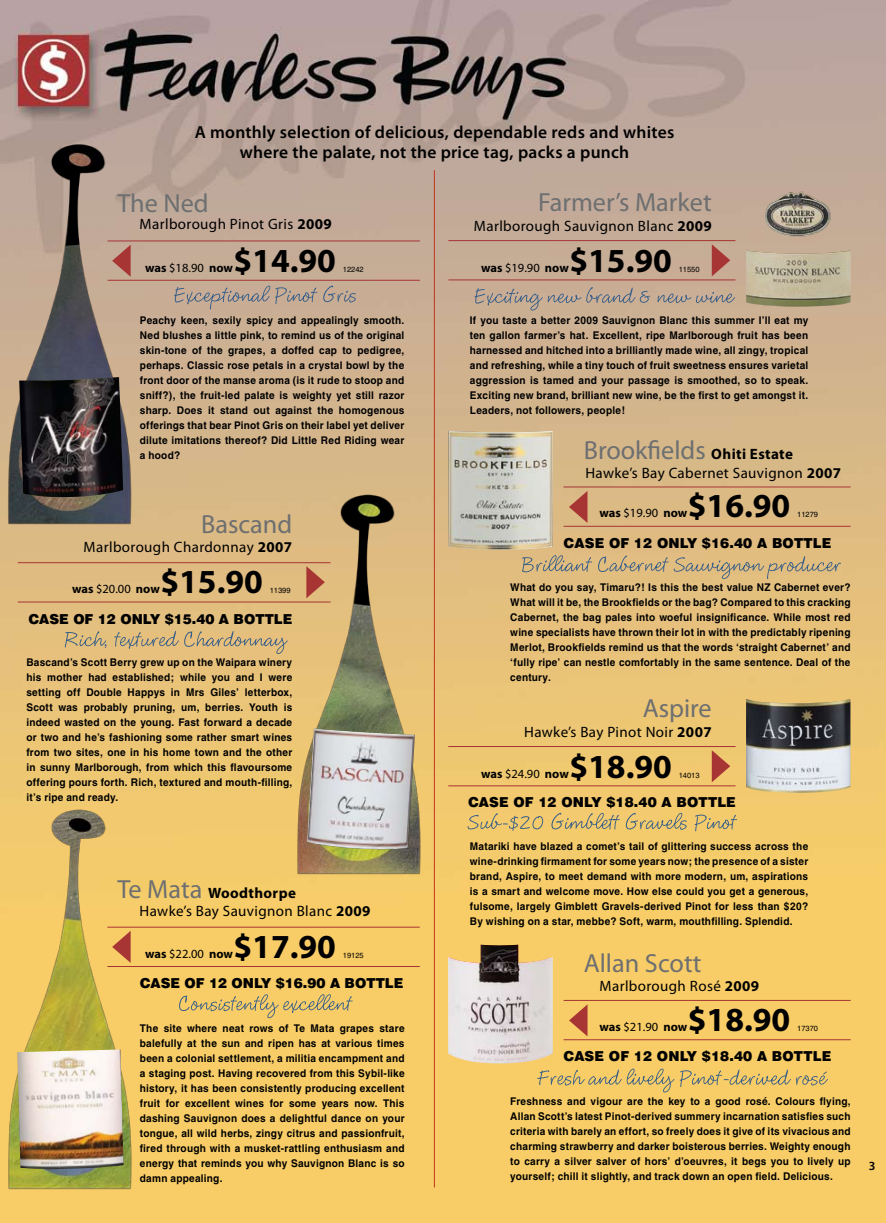
<style>
.page{position:relative;width:886px;height:1223px;background:#fff}
.page>*{position:absolute;margin:0;border:0;box-sizing:border-box;transform-origin:0 0}
.t1{font:700 33.75px "Myriad Pro";color:#000}
.t2{font:26.25px "Myriad Pro";color:#6d6f71}
.t3{font:600 17.5px/20px "Myriad Pro";letter-spacing:.015em;color:#000;text-align:center}
.t4{font:15px/17.9px "Myriad Pro";letter-spacing:.025em;color:#000}
.t5{font:900 13.75px "Swiss 721 BT";letter-spacing:.01em;color:#000}
.t6{font:700 12.5px "Myriad Pro";letter-spacing:-.005em;color:#000}
.t7{font:600 12.5px "Myriad Pro";color:#000}
.t8{font:700 10.62px/15px "Helvetica";letter-spacing:.02em;color:#000;text-align:justify;scale:.95 1}
.t9{font:7.5px "Helvetica";color:#000}
.s1{font-weight:700}
.s2{font-weight:400}
.s3{font-size:26.25px;color:#6d6f71}
.s4{font-weight:700;font-size:15px;color:#000}
</style>
<div class="page">
<img style="left:0;top:0;width:886px;height:1222px">
<img style="left:448px;top:944px;width:105px;height:119px">
<img style="left:448px;top:431px;width:105px;height:119px">
<svg style="left:475px;top:287px;width:260px;height:23px;background:#b9a592"></svg>
<img style="left:2px;top:802px;width:134px;height:392px">
<img style="left:291px;top:487px;width:134px;height:392px">
<img style="left:746px;top:192px;width:104px;height:115px">
<svg style="left:65px;top:631px;width:223px;height:23px;background:#d0b37d"></svg>
<img style="left:3px;top:137px;width:134px;height:392px">
<svg style="left:174px;top:285px;width:182px;height:24px;background:#b6a293"></svg>
<svg style="left:179px;top:994px;width:174px;height:24px;background:#dfbe6b"></svg>
<hr style="left:434px;top:170px;width:1px;height:1017px;background:#c2341b">
<svg style="left:712px;top:244px;width:18px;height:32px"></svg>
<hr style="left:448px;top:279px;width:287px;height:1px;background:#a73534">
<hr style="left:448px;top:240px;width:287px;height:1px;background:#a73534">
<svg style="left:569px;top:491px;width:18px;height:32px"></svg>
<hr style="left:563px;top:526px;width:287px;height:1px;background:#a73534">
<hr style="left:563px;top:486px;width:287px;height:1px;background:#a73534">
<svg style="left:569px;top:1004px;width:18px;height:32px"></svg>
<hr style="left:563px;top:1039px;width:288px;height:1px;background:#a73534">
<hr style="left:563px;top:1000px;width:288px;height:1px;background:#a73534">
<svg style="left:712px;top:750px;width:18px;height:32px"></svg>
<hr style="left:448px;top:785px;width:287px;height:1px;background:#a73534">
<hr style="left:448px;top:746px;width:287px;height:1px;background:#a73534">
<svg style="left:112px;top:930px;width:19px;height:32px"></svg>
<svg style="left:306px;top:566px;width:19px;height:32px"></svg>
<hr style="left:107px;top:966px;width:313px;height:1px;background:#a73534">
<hr style="left:107px;top:926px;width:313px;height:1px;background:#a73534">
<hr style="left:18px;top:601px;width:312px;height:1px;background:#a73534">
<hr style="left:18px;top:562px;width:312px;height:1px;background:#a73534">
<hr style="left:108px;top:280px;width:312px;height:1px;background:#a73534">
<hr style="left:108px;top:240px;width:312px;height:1px;background:#a73534">
<svg style="left:112px;top:245px;width:19px;height:32px"></svg>
<img style="left:19px;top:377px;width:104px;height:120px">
<svg style="left:522px;top:555px;width:319px;height:24px;background:#cdb280"></svg>
<svg style="left:468px;top:813px;width:269px;height:18px;background:#d6ba71"></svg>
<svg style="left:537px;top:1068px;width:291px;height:24px;background:#e2c06a"></svg>
<img style="left:17px;top:1049px;width:106px;height:120px">
<img style="left:307px;top:728px;width:108px;height:121px">
<img style="left:746px;top:699px;width:104px;height:93px">
<h3 class="t3" style="left:195px;top:122px;width:481px">A monthly selection of delicious, dependable reds and whites where the palate, not the price tag, packs a punch</h3>
<h2 class="t2" style="left:117px;top:186px;width:93px">The Ned</h2>
<h3 class="t4" style="left:140px;top:215px;width:194px">Marlborough Pinot Gris <span class="s1">2009</span></h3>
<h1 class="t1" style="left:234px;top:238px;width:104px">$14.90</h1>
<p class="t6" style="left:145px;top:259px;width:89px">was <span class="s2">$18.90</span> now</p>
<p class="t9" style="left:343px;top:265px;width:22px">12242</p>
<p class="t8" style="left:140px;top:312px;width:280px">Peachy keen, sexily spicy and appealingly smooth.<br>Ned blushes a little pink, to remind us of the original skin-tone of the grapes, a doffed cap to pedigree, perhaps. Classic rose petals in a crystal bowl by the front door of the manse aroma (is it rude to stoop and sniff?), the fruit-led palate is weighty yet still razor sharp. Does it stand out against the homogenous offerings that bear Pinot Gris on their label yet deliver dilute imitations thereof? Did Little Red Riding wear a hood?</p>
<h2 class="t2" style="left:201px;top:508px;width:93px">Bascand</h2>
<h3 class="t4" style="left:84px;top:538px;width:210px">Marlborough Chardonnay <span class="s1">2007</span></h3>
<h1 class="t1" style="left:160px;top:560px;width:104px">$15.90</h1>
<p class="t6" style="left:72px;top:581px;width:89px">was <span class="s2">$20.00</span> now</p>
<p class="t9" style="left:270px;top:586px;width:22px">11399</p>
<p class="t5" style="left:29px;top:611px;width:11px">CASE</p>
<p class="t5" style="left:73px;top:611px;width:219px">OF 12 ONLY $15.40 A BOTTLE</p>
<p class="t8" style="left:26px;top:654px;width:281px">Bascand’s Scott Berry grew up on the Waipara winery his mother had established; while you and I were setting off Double Happys in Mrs Giles’ letterbox, Scott was probably pruning, um, berries. Youth is indeed wasted on the young. Fast forward a decade or two and he’s fashioning some rather smart wines from two sites, one in his home town and the other in sunny Marlborough, from which this flavoursome offering pours forth. Rich, textured and mouth-filling, it’s ripe and ready.</p>
<h3 class="t4" style="left:140px;top:883px;width:232px;text-indent:-22px"><span class="s3">Te Mata</span> <span class="s1">Woodthorpe<br></span>Hawke’s Bay Sauvignon Blanc <span class="s1">2009</span></h3>
<h1 class="t1" style="left:234px;top:924px;width:104px">$17.90</h1>
<p class="t6" style="left:145px;top:945px;width:89px">was <span class="s2">$22.00</span> now</p>
<p class="t9" style="left:343px;top:951px;width:22px">19125</p>
<p class="t5" style="left:140px;top:974px;width:11px">CASE</p>
<p class="t5" style="left:185px;top:974px;width:219px">OF 12 ONLY $16.90 A BOTTLE</p>
<p class="t8" style="left:140px;top:1020px;width:280px">The site where neat rows of Te Mata grapes stare balefully at the sun and ripen has at various times been a colonial settlement, a militia encampment and a staging post. Having recovered from this Sybil-like history, it has been consistently producing excellent fruit for excellent wines for some years now. This dashing Sauvignon does a delightful dance on your tongue, all wild herbs, zingy citrus and passionfruit, fired through with a musket-rattling enthusiasm and energy that reminds you why Sauvignon Blanc is so damn appealing.</p>
<h2 class="t2" style="left:538px;top:186px;width:175px">Farmer’s Market</h2>
<h3 class="t4" style="left:474px;top:216px;width:239px">Marlborough Sauvignon Blanc <span class="s1">2009</span></h3>
<h1 class="t1" style="left:569px;top:239px;width:104px">$15.90</h1>
<p class="t6" style="left:481px;top:260px;width:89px">was <span class="s2">$19.90</span> now</p>
<p class="t9" style="left:679px;top:265px;width:22px">11550</p>
<p class="t8" style="left:470px;top:313px;width:358px">If you taste a better 2009 Sauvignon Blanc this summer I’ll eat my ten gallon farmer’s hat. Excellent, ripe Marlborough fruit has been harnessed and hitched into a brilliantly made wine, all zingy, tropical and refreshing, while a tiny touch of fruit sweetness ensures varietal aggression is tamed and your passage is smoothed, so to speak.<br>Exciting new brand, brilliant new wine, be the first to get amongst it.<br>Leaders, not followers, people!</p>
<h2 class="t2" style="left:584px;top:433px;width:211px">Brookfields <span class="s4">Ohiti Estate</span></h2>
<h3 class="t4" style="left:585px;top:463px;width:257px">Hawke’s Bay Cabernet Sauvignon <span class="s1">2007</span></h3>
<h1 class="t1" style="left:688px;top:484px;width:104px">$16.90</h1>
<p class="t6" style="left:599px;top:505px;width:89px">was <span class="s2">$19.90</span> now</p>
<p class="t9" style="left:797px;top:510px;width:22px">11279</p>
<p class="t5" style="left:563px;top:535px;width:11px">CASE</p>
<p class="t5" style="left:609px;top:535px;width:222px">OF 12 ONLY $16.40 A BOTTLE</p>
<p class="t8" style="left:510px;top:580px;width:360px">What do you say, Timaru?! Is this the best value NZ Cabernet ever?<br>What will it be, the Brookfields or the bag? Compared to this cracking Cabernet, the bag pales into woeful insignificance. While most red wine specialists have thrown their lot in with the predictably ripening Merlot, Brookfields remind us that the words ‘straight Cabernet’ and ‘fully ripe’ can nestle comfortably in the same sentence. Deal of the century.</p>
<h2 class="t2" style="left:643px;top:692px;width:70px">Aspire</h2>
<h3 class="t4" style="left:524px;top:722px;width:189px">Hawke’s Bay Pinot Noir <span class="s1">2007</span></h3>
<h1 class="t1" style="left:569px;top:744px;width:104px">$18.90</h1>
<p class="t6" style="left:481px;top:765px;width:89px">was <span class="s2">$24.90</span> now</p>
<p class="t9" style="left:679px;top:771px;width:22px">14013</p>
<p class="t5" style="left:468px;top:794px;width:11px">CASE</p>
<p class="t5" style="left:513px;top:794px;width:222px">OF 12 ONLY $18.40 A BOTTLE</p>
<p class="t8" style="left:470px;top:839px;width:358px">Matariki have blazed a comet’s tail of glittering success across the wine-drinking firmament for some years now; the presence of a sister brand, Aspire, to meet demand with more modern, um, aspirations is a smart and welcome move. How else could you get a generous, fulsome, largely Gimblett Gravels-derived Pinot for less than $20?<br>By wishing on a star, mebbe? Soft, warm, mouthfilling. Splendid.</p>
<h2 class="t2" style="left:584px;top:947px;width:119px">Allan Scott</h2>
<h3 class="t4" style="left:599px;top:977px;width:161px">Marlborough Rosé <span class="s1">2009</span></h3>
<h1 class="t1" style="left:688px;top:997px;width:104px">$18.90</h1>
<p class="t6" style="left:599px;top:1018px;width:89px">was <span class="s2">$21.90</span> now</p>
<p class="t9" style="left:797px;top:1023px;width:22px">17370</p>
<p class="t5" style="left:563px;top:1048px;width:11px">CASE</p>
<p class="t5" style="left:609px;top:1048px;width:222px">OF 12 ONLY $18.40 A BOTTLE</p>
<p class="t8" style="left:510px;top:1093px;width:360px">Freshness and vigour are the key to a good rosé. Colours flying, Allan Scott’s latest Pinot-derived summery incarnation satisfies such criteria with barely an effort, so freely does it give of its vivacious and charming strawberry and darker boisterous berries. Weighty enough to carry a silver salver of hors’ d’oeuvres, it begs you to lively up yourself; chill it slightly, and track down an open field. Delicious.</p>
<p class="t7" style="left:869px;top:1157px;width:8px">3</p>
</div>
